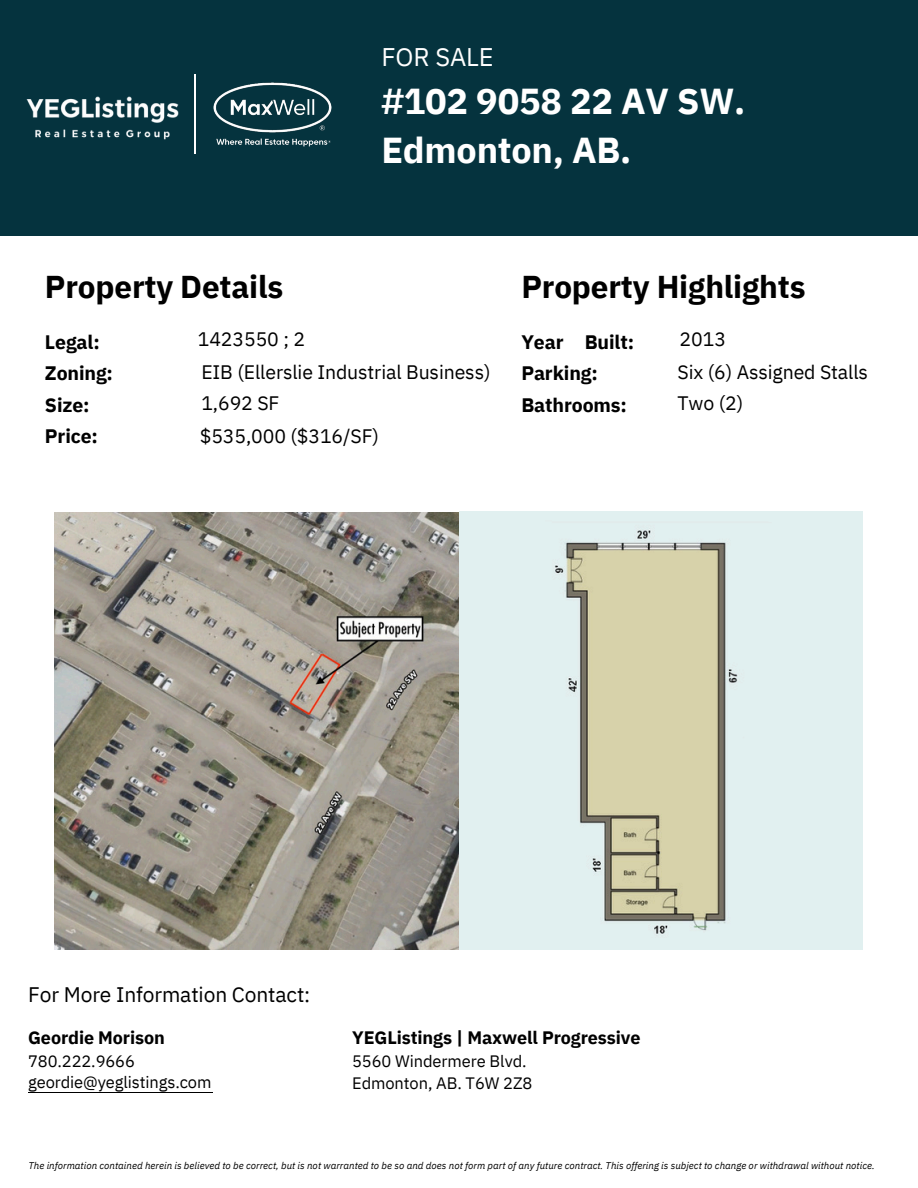
<style>
.page{position:relative;width:918px;height:1188px;background:#fff}
.page>*{position:absolute;margin:0;border:0;box-sizing:border-box;transform-origin:0 0}
.t1{font:700 36px/49.5px "IBM Plex Sans";letter-spacing:-.005em;color:#fff}
.t2{font:700 31.5px "IBM Plex Sans";letter-spacing:-.005em;color:#000}
.t3{font:25.5px "IBM Plex Sans";letter-spacing:-.005em;color:#fff}
.t4{font:21px "IBM Plex Sans";letter-spacing:-.005em;color:#000}
.t5{font:19.5px/31.5px "IBM Plex Sans";letter-spacing:-.005em;color:#000}
.t6{font:700 19.5px/31.5px "IBM Plex Sans";letter-spacing:-.005em;color:#000}
.t7{font:700 18px "IBM Plex Sans";letter-spacing:-.005em;color:#000}
.t8{font:16.5px/21.3px "IBM Plex Sans";letter-spacing:-.005em;color:#000}
.t9{font:italic 9.75px "IBM Plex Sans";color:#000}
</style>
<div class="page">
<div style="left:0;top:0;width:918px;height:236px;background:#05333e"></div>
<img style="left:55px;top:512px;width:808px;height:437px">
<hr style="left:28px;top:1092px;width:185px;height:1px;background:#000">
<img style="left:213px;top:82px;width:119px;height:65px">
<img style="left:26px;top:96px;width:153px;height:44px">
<hr style="left:194px;top:75px;width:1px;height:79px;background:#fff">
<h5 class="t3" style="left:381px;top:40px;width:114px">FOR SALE</h5>
<h5 class="t1" style="left:381px;top:75px;width:365px">#102 9058 22 AV SW.<br>Edmonton, AB.</h5>
<h4 class="t2" style="left:45px;top:266px;width:240px">Property Details</h4>
<h5 class="t2" style="left:521px;top:266px;width:286px">Property Highlights</h5>
<h5 class="t6" style="left:45px;top:326px;width:70px">Legal:<br>Zoning:<br>Size:<br>Price:</h5>
<h3 class="t6" style="left:521px;top:326px;width:114px">Year Built:<br>Parking:<br>Bathrooms:</h3>
<p class="t5" style="left:198px;top:323px;width:109px">1423550 ; 2</p>
<h4 class="t5" style="left:201px;top:355px;width:291px">EIB (Ellerslie Industrial Business)<br>1,692 SF</h4>
<h5 class="t5" style="left:200px;top:420px;width:181px">$535,000 ($316/SF)</h5>
<p class="t5" style="left:680px;top:323px;width:48px">2013</p>
<p class="t5" style="left:678px;top:355px;width:192px">Six (6) Assigned Stalls<br>Two (2)</p>
<p class="t4" style="left:28px;top:981px;width:284px">For More Information Contact:</p>
<p class="t7" style="left:28px;top:1026px;width:138px">Geordie Morison</p>
<p class="t8" style="left:28px;top:1050px;width:185px">780.222.9666 geordie@yeglistings.com</p>
<h1 class="t7" style="left:352px;top:1026px;width:290px">YEGListings | Maxwell Progressive</h1>
<h1 class="t8" style="left:352px;top:1049px;width:182px;line-height:22.5px">5560 Windermere Blvd.<br>Edmonton, AB. T6W 2Z8</h1>
<p class="t9" style="left:28px;top:1159px;width:848px">The information contained herein is believed to be correct, but is not warranted to be so and does not form part of any future contract. This offering is subject to change or withdrawal without notice.</p>
</div>
